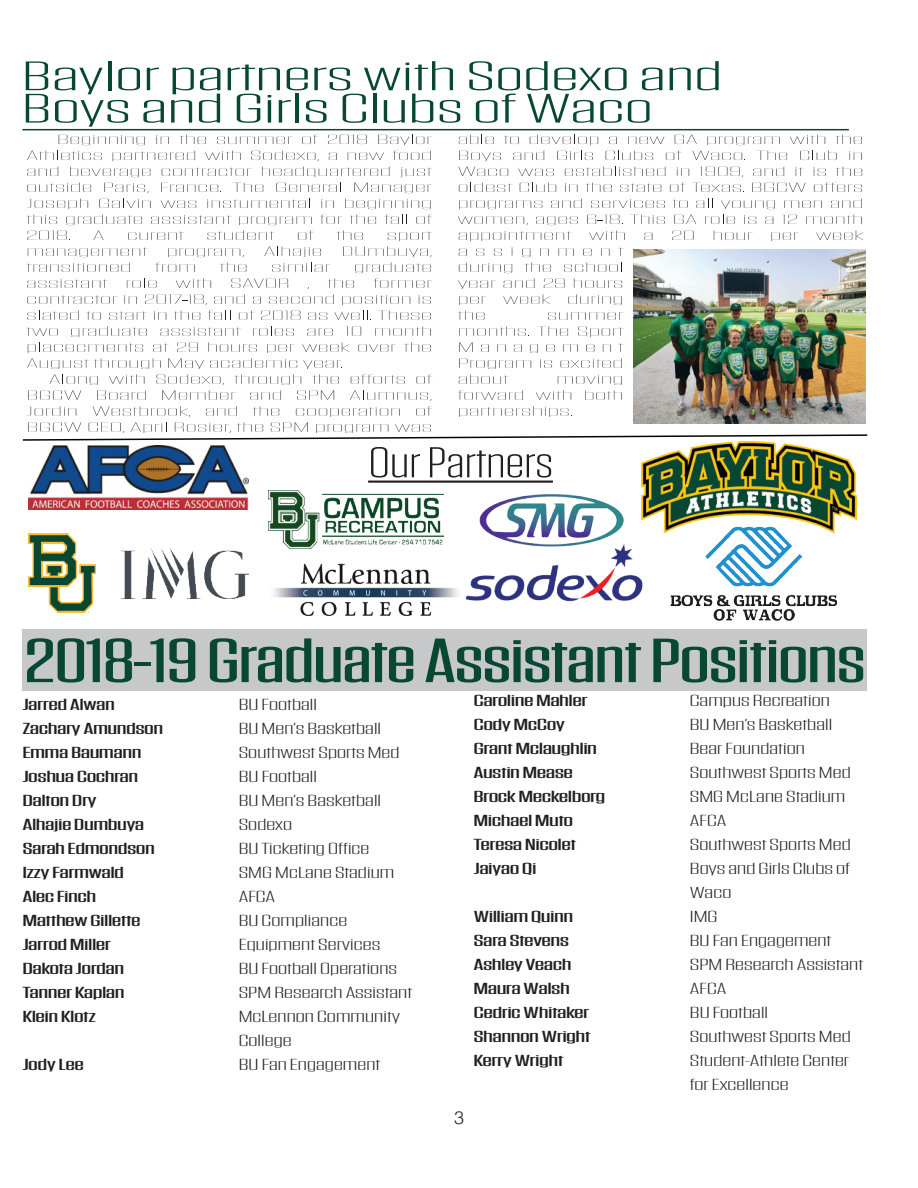
<style>
.page{position:relative;width:918px;height:1188px;background:#fff}
.page>*{position:absolute;margin:0;border:0;box-sizing:border-box;transform-origin:0 0}
.t1{font:500 62.1px "Tungsten Condensed";letter-spacing:-.015em;color:#084833;scale:2.05 1}
.t2{font:300 43.05px "Tungsten";letter-spacing:-.015em;color:#231f20;scale:1.43 1}
.t3{font:300 41.1px/32.4px "Tungsten Narrow";letter-spacing:-.015em;color:#084833;scale:2.53 1}
.t4{font:300 18px "Helvetica";color:#231f20}
.t5{font:300 15.9px/24px "Tungsten Condensed";letter-spacing:-.015em;color:#231f20;scale:2.53 1}
.t6{font:500 15.9px "Tungsten Condensed";letter-spacing:-.015em;color:#231f20;scale:2.53 1}
.t7{font:100 13.35px/16px "Tungsten Condensed";letter-spacing:-.015em;color:#231f20;text-align:justify;scale:3.84 1}
</style>
<div class="page">
<div style="left:22px;top:629px;width:844px;height:62px;background:#c7c8ca"></div>
<img style="left:525px;top:494px;width:53px;height:2px">
<img style="left:642px;top:442px;width:215px;height:91px">
<img style="left:274px;top:564px;width:184px;height:52px">
<img style="left:269px;top:491px;width:174px;height:58px">
<img style="left:28px;top:445px;width:221px;height:64px">
<hr style="left:368px;top:481px;width:185px;height:2px;background:#231f20">
<svg style="left:22px;top:434px;width:846px;height:7px"></svg>
<img style="left:29px;top:533px;width:220px;height:79px">
<hr style="left:22px;top:129px;width:827px;height:1px;background:#084833">
<img style="left:466px;top:496px;width:182px;height:106px">
<img style="left:669px;top:526px;width:171px;height:94px">
<img style="left:633px;top:250px;width:232px;height:174px">
<h3 class="t3" style="left:21px;top:61px;width:279px">Baylor partners with Sodexo and<br>Boys and Girls Clubs of Waco</h3>
<p class="t7" style="left:26px;top:132px;width:108px;text-indent:31px">Beginning in the summer of 2018 Baylor Athletics partnered with Sodexo, a new food and beverage contractor headquartered just outside Paris, France. The General Manager Joseph Galvin was instumental in beginning this graduate assistant program for the fall of 2018.</p>
<p class="t7" style="left:92px;top:228px;width:5px">A</p>
<p class="t7" style="left:126px;top:228px;width:17px">curent</p>
<p class="t7" style="left:206px;top:228px;width:20px">student</p>
<p class="t7" style="left:296px;top:228px;width:6px">of</p>
<p class="t7" style="left:335px;top:228px;width:9px">the</p>
<p class="t7" style="left:386px;top:228px;width:14px">sport</p>
<p class="t7" style="left:26px;top:244px;width:33px">management</p>
<p class="t7" style="left:166px;top:244px;width:22px">program,</p>
<p class="t7" style="left:263px;top:244px;width:17px">Alhajie</p>
<p class="t7" style="left:341px;top:244px;width:25px">DUmbuya,</p>
<p class="t7" style="left:26px;top:260px;width:29px">transitioned</p>
<p class="t7" style="left:154px;top:260px;width:13px">from</p>
<p class="t7" style="left:219px;top:260px;width:9px">the</p>
<p class="t7" style="left:271px;top:260px;width:17px">similar</p>
<p class="t7" style="left:26px;top:260px;width:108px;text-indent:328px">graduate assistant role with SAVOR , the former contractor in 2017-18, and a second position is slated to start in the fall of 2018 as well. These two graduate assistant roles are 10 month placecments at 29 hours per week over the August through May academic year.</p>
<p class="t7" style="left:26px;top:372px;width:108px;text-indent:23px">Along with Sodexo, through the efforts of BGCW Board Member and SPM Alumnus, Jordin Westbrook, and the cooperation of BGCW CEO, April Rosier, the SPM program was</p>
<p class="t7" style="left:457px;top:132px;width:108px;text-align:left">able to develop a new GA program with the<br>Boys and Girls Clubs of Waco. The Club in<br>Waco was established in 1909, and it is the oldest Club in the state of Texas. BGCW offers programs and services to all young men and women, ages 6-18. This GA role is a 12 month appointment with a 20 hour per week assignment<br>during the school<br>year and 29 hours<br>per week during<br>the</p>
<p class="t7" style="left:457px;top:308px;width:45px;text-indent:89px">summer months. The Sport Management Program is excited about</p>
<p class="t7" style="left:457px;top:372px;width:45px;text-indent:99px">moving forward with both partnerships.</p>
<h2 class="t2" style="left:368px;top:441px;width:131px">Our Partners</h2>
<h1 class="t1" style="left:24px;top:631px;width:412px">2018-19 Graduate Assistant Positions</h1>
<p class="t6" style="left:22px;top:696px;width:38px">Jarred Alwan</p>
<p class="t5" style="left:238px;top:693px;width:33px">BU Football</p>
<p class="t6" style="left:22px;top:720px;width:57px">Zachary Amundson</p>
<p class="t5" style="left:238px;top:717px;width:58px">BU Men’s Basketball</p>
<p class="t6" style="left:22px;top:744px;width:49px">Emma Baumann</p>
<p class="t5" style="left:238px;top:741px;width:65px">Southwest Sports Med</p>
<p class="t6" style="left:22px;top:768px;width:47px">Joshua Cochran</p>
<p class="t5" style="left:238px;top:765px;width:33px">BU Football</p>
<p class="t6" style="left:22px;top:792px;width:31px">Dalton Dry</p>
<p class="t5" style="left:238px;top:789px;width:58px">BU Men’s Basketball</p>
<p class="t6" style="left:22px;top:816px;width:50px">Alhajie Dumbuya</p>
<p class="t5" style="left:238px;top:813px;width:23px">Sodexo</p>
<p class="t6" style="left:22px;top:840px;width:54px">Sarah Edmondson</p>
<p class="t5" style="left:238px;top:837px;width:53px">BU Ticketing Office</p>
<p class="t6" style="left:22px;top:864px;width:42px">Izzy Farmwald</p>
<p class="t5" style="left:238px;top:861px;width:63px">SMG McLane Stadium</p>
<p class="t6" style="left:22px;top:888px;width:31px">Alec Finch</p>
<p class="t5" style="left:238px;top:885px;width:16px">AFCA</p>
<p class="t6" style="left:22px;top:912px;width:48px">Matthew Gillette</p>
<p class="t5" style="left:238px;top:909px;width:45px">BU Compliance</p>
<p class="t6" style="left:22px;top:936px;width:37px">Jarrod Miller</p>
<p class="t5" style="left:238px;top:933px;width:58px">Equipment Services</p>
<p class="t6" style="left:22px;top:960px;width:42px">Dakota Jordan</p>
<p class="t5" style="left:238px;top:957px;width:64px">BU Football Operations</p>
<p class="t6" style="left:22px;top:984px;width:42px">Tanner Kaplan</p>
<p class="t5" style="left:238px;top:981px;width:70px">SPM Research Assistant</p>
<p class="t6" style="left:22px;top:1008px;width:31px">Klein Klotz</p>
<p class="t5" style="left:238px;top:1005px;width:66px">McLennon Community<br>College</p>
<p class="t6" style="left:22px;top:1056px;width:26px">Jody Lee</p>
<p class="t5" style="left:238px;top:1053px;width:58px">BU Fan Engagement</p>
<p class="t6" style="left:473px;top:693px;width:47px">Caroline Mahler</p>
<p class="t5" style="left:689px;top:689px;width:57px">Campus Recreation</p>
<p class="t6" style="left:473px;top:717px;width:38px">Cody McCoy</p>
<p class="t5" style="left:689px;top:713px;width:58px">BU Men’s Basketball</p>
<p class="t6" style="left:473px;top:741px;width:50px">Grant Mclaughlin</p>
<p class="t5" style="left:689px;top:737px;width:47px">Bear Foundation</p>
<p class="t6" style="left:473px;top:765px;width:41px">Austin Mease</p>
<p class="t5" style="left:689px;top:761px;width:65px">Southwest Sports Med</p>
<p class="t6" style="left:473px;top:789px;width:54px">Brock Meckelborg</p>
<p class="t5" style="left:689px;top:785px;width:63px">SMG McLane Stadium</p>
<p class="t6" style="left:473px;top:813px;width:41px">Michael Muto</p>
<p class="t5" style="left:689px;top:809px;width:16px">AFCA</p>
<p class="t6" style="left:473px;top:837px;width:42px">Teresa Nicolet</p>
<p class="t5" style="left:689px;top:833px;width:65px">Southwest Sports Med</p>
<p class="t6" style="left:473px;top:861px;width:26px">Jaiyao Qi</p>
<p class="t5" style="left:689px;top:857px;width:65px">Boys and Girls Clubs of<br>Waco</p>
<p class="t6" style="left:473px;top:909px;width:41px">William Quinn</p>
<p class="t5" style="left:689px;top:905px;width:13px">IMG</p>
<p class="t6" style="left:473px;top:933px;width:39px">Sara Stevens</p>
<p class="t5" style="left:689px;top:929px;width:58px">BU Fan Engagement</p>
<p class="t6" style="left:473px;top:957px;width:40px">Ashley Veach</p>
<p class="t5" style="left:689px;top:953px;width:70px">SPM Research Assistant</p>
<p class="t6" style="left:473px;top:981px;width:40px">Maura Walsh</p>
<p class="t5" style="left:689px;top:977px;width:16px">AFCA</p>
<p class="t6" style="left:473px;top:1005px;width:47px">Cedric Whitaker</p>
<p class="t5" style="left:689px;top:1001px;width:33px">BU Football</p>
<p class="t6" style="left:473px;top:1029px;width:48px">Shannon Wright</p>
<p class="t5" style="left:689px;top:1025px;width:65px">Southwest Sports Med</p>
<p class="t6" style="left:473px;top:1053px;width:37px">Kerry Wright</p>
<p class="t5" style="left:689px;top:1049px;width:65px">Student-Athlete Center for Excellence</p>
<h3 class="t4" style="left:454px;top:1102px;width:12px">3</h3>
</div>
